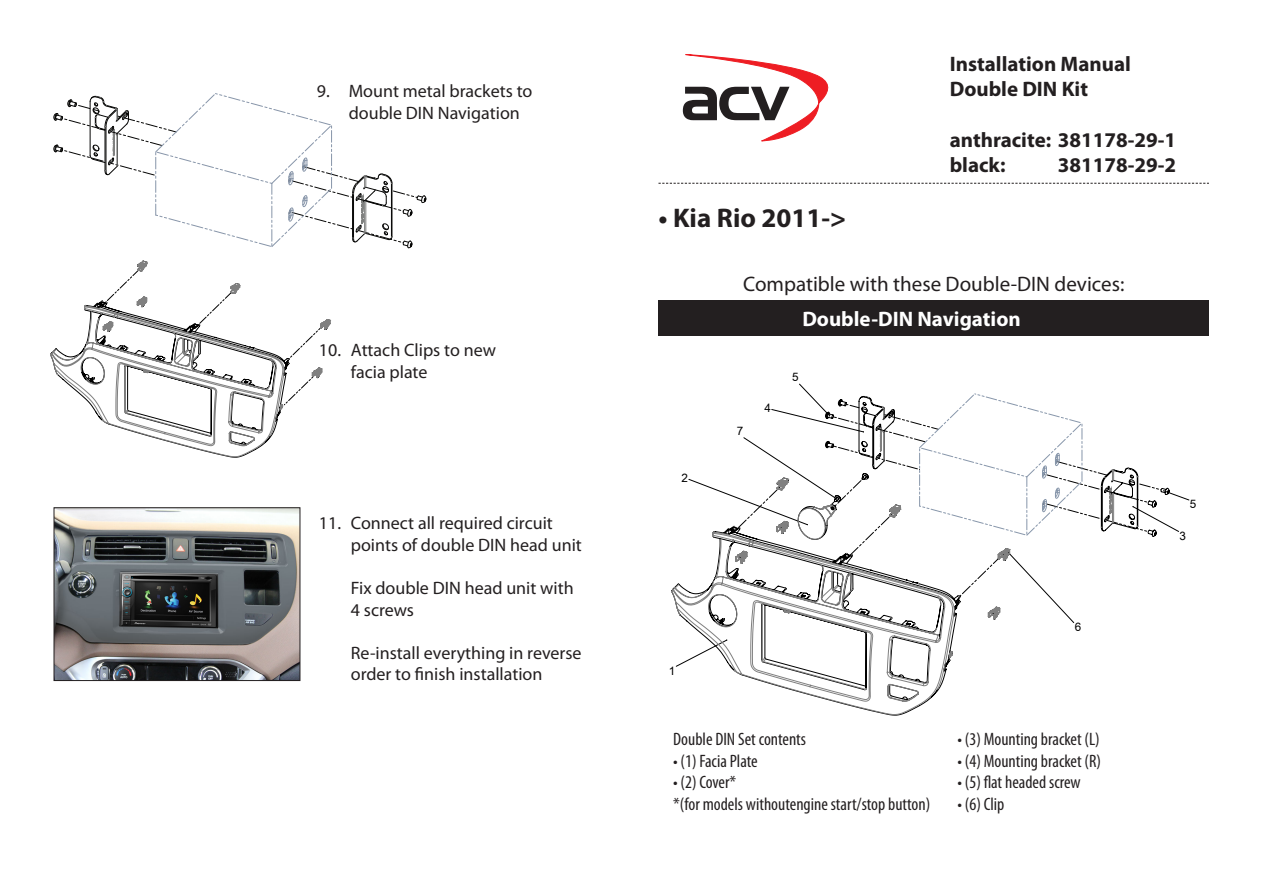
<style>
.page{position:relative;width:1263px;height:893px;background:#fff}
.page>*{position:absolute;margin:0;border:0;box-sizing:border-box;transform-origin:0 0}
.t1{font:700 27px "Myriad Pro";color:#231f20}
.t2{font:700 21px "Myriad Pro";color:#231f20}
.t3{font:21px "Myriad Pro";color:#231f20}
.t4{font:700 21px "Myriad Pro";color:#fff}
.t5{font:18px/21.6px "Myriad Pro";color:#231f20}
.t6{font:condensed 18px "Myriad Pro";color:#231f20}
.t7{font:11.7px "Arial";color:#000}
</style>
<div class="page">
<svg style="left:682px;top:54px;width:147px;height:88px"></svg>
<svg style="left:671px;top:396px;width:404px;height:319px"></svg>
<svg style="left:827px;top:393px;width:334px;height:204px"></svg>
<div style="left:658px;top:300px;width:551px;height:36px;background:#231f20"></div>
<svg style="left:658px;top:183px;width:551px;height:1px"></svg>
<img style="left:56px;top:510px;width:242px;height:169px">
<div style="left:54px;top:508px;width:246px;height:173px;border:1px solid #231f20"></div>
<svg style="left:53px;top:93px;width:373px;height:156px"></svg>
<svg style="left:50px;top:261px;width:280px;height:196px"></svg>
<p class="t5" style="left:317px;top:80px;width:217px">9. Mount metal brackets to</p>
<p class="t5" style="left:349px;top:102px;width:173px">double DIN Navigation</p>
<p class="t5" style="left:319px;top:339px;width:179px">10. Attach Clips to new</p>
<p class="t5" style="left:351px;top:361px;width:78px">facia plate</p>
<p class="t5" style="left:319px;top:512px;width:235px">11. Connect all required circuit</p>
<p class="t5" style="left:351px;top:534px;width:233px">points of double DIN head unit</p>
<p class="t5" style="left:351px;top:577px;width:224px">Fix double DIN head unit with</p>
<p class="t5" style="left:351px;top:598px;width:65px">4 screws</p>
<p class="t5" style="left:351px;top:642px;width:232px">Re-install everything in reverse order to finish installation</p>
<p class="t1" style="left:658px;top:200px;width:189px">• Kia Rio 2011-&gt;</p>
<p class="t2" style="left:950px;top:50px;width:183px">Installation Manual</p>
<p class="t2" style="left:950px;top:76px;width:140px">Double DIN Kit</p>
<p class="t2" style="left:950px;top:126px;width:228px">anthracite: 381178-29-1</p>
<p class="t2" style="left:950px;top:151px;width:57px">black:</p>
<p class="t2" style="left:1058px;top:151px;width:120px">381178-29-2</p>
<p class="t3" style="left:743px;top:271px;width:383px">Compatible with these Double-DIN devices:</p>
<p class="t4" style="left:802px;top:305px;width:220px">Double-DIN Navigation</p>
<p class="t7" style="left:681px;top:471px;width:8px">2</p>
<p class="t7" style="left:737px;top:424px;width:8px">7</p>
<p class="t7" style="left:764px;top:402px;width:8px">4</p>
<p class="t7" style="left:792px;top:371px;width:8px">5</p>
<p class="t7" style="left:669px;top:664px;width:8px">1</p>
<p class="t6" style="left:673px;top:728px;width:134px">Double DIN Set contents</p>
<p class="t6" style="left:673px;top:750px;width:86px">• (1) Facia Plate</p>
<p class="t6" style="left:673px;top:772px;width:65px">• (2) Cover*</p>
<p class="t6" style="left:673px;top:793px;width:259px">*(for models withoutengine start/stop button)</p>
<p class="t7" style="left:1075px;top:620px;width:8px">6</p>
<p class="t6" style="left:957px;top:728px;width:144px">• (3) Mounting bracket (L)</p>
<p class="t6" style="left:957px;top:750px;width:145px">• (4) Mounting bracket (R)</p>
<p class="t6" style="left:957px;top:772px;width:125px">• (5) flat headed screw</p>
<p class="t6" style="left:957px;top:793px;width:48px">• (6) Clip</p>
<p class="t7" style="left:1190px;top:498px;width:8px">5</p>
<p class="t7" style="left:1179px;top:529px;width:8px">3</p>
</div>
